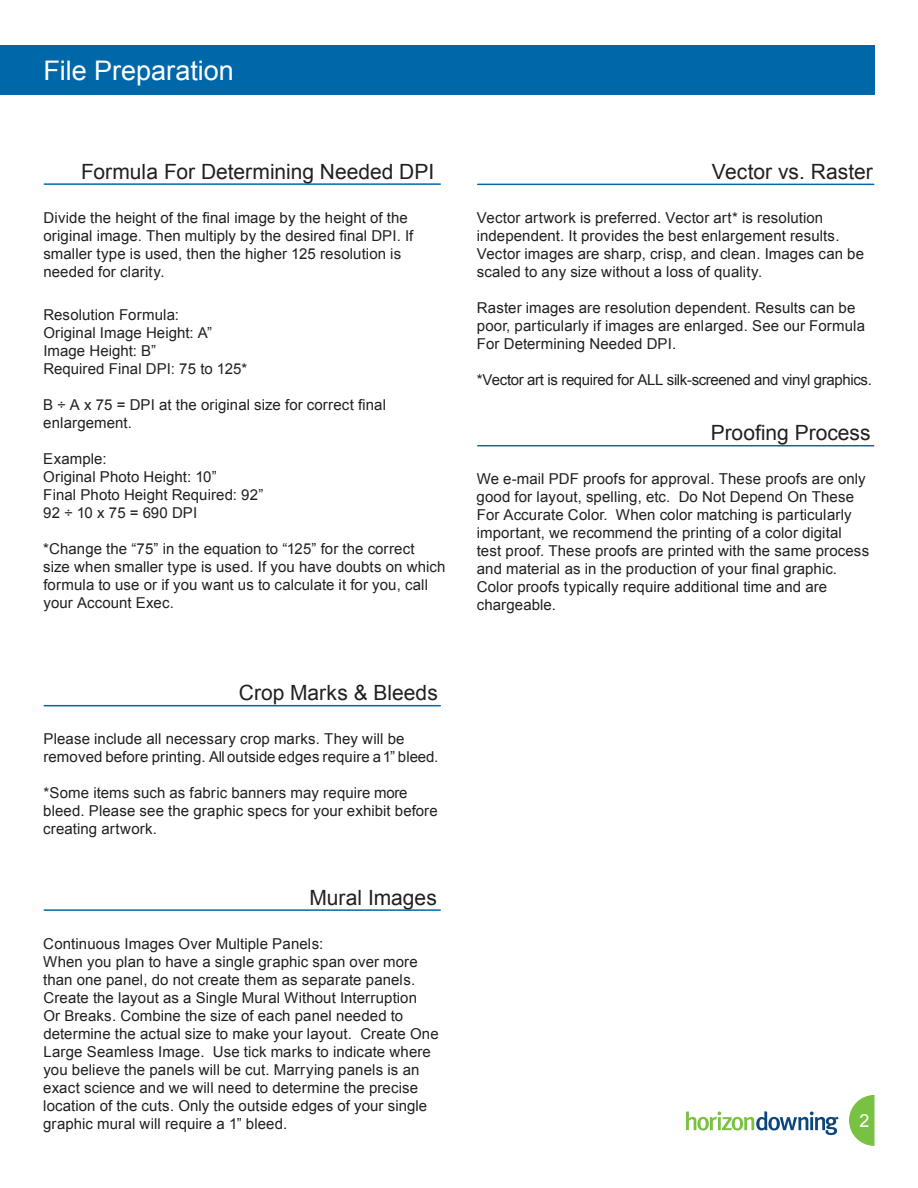
<style>
.page{position:relative;width:918px;height:1188px;background:#fff}
.page>*{position:absolute;margin:0;border:0;box-sizing:border-box;transform-origin:0 0}
.t1{font:27px "Arial";letter-spacing:-.005em;color:#fff}
.t2{font:21px "Arial";color:#231f20}
.t3{font:18px "Arial";color:#fff}
.t4{font:15px/18px "Arial";letter-spacing:.005em;color:#231f20}
.t5{font:15px "Arial";letter-spacing:-.025em;color:#231f20}
</style>
<div class="page">
<svg style="left:849px;top:1095px;width:25px;height:51px"></svg>
<svg style="left:686px;top:1111px;width:153px;height:24px"></svg>
<div style="left:0;top:45px;width:874px;height:49px;background:#0068a9"></div>
<hr style="left:44px;top:183px;width:396px;height:2px;background:#0068a9">
<hr style="left:478px;top:445px;width:396px;height:1px;background:#0068a9">
<hr style="left:478px;top:184px;width:396px;height:1px;background:#0068a9">
<hr style="left:44px;top:705px;width:396px;height:1px;background:#0068a9">
<hr style="left:44px;top:909px;width:396px;height:2px;background:#0068a9">
<h1 class="t1" style="left:44px;top:52px;width:192px">File Preparation</h1>
<h2 class="t2" style="left:81px;top:158px;width:355px">Formula For Determining Needed DPI</h2>
<p class="t4" style="left:43px;top:209px;width:372px">Divide the height of the final image by the height of the original image. Then multiply by the desired final DPI. If smaller type is used, then the higher 125 resolution is needed for clarity.</p>
<p class="t4" style="left:43px;top:306px;width:206px">Resolution Formula:<br>Original Image Height: A”<br>Image Height: B”<br>Required Final DPI: 75 to 125*</p>
<p class="t4" style="left:43px;top:396px;width:344px">B ÷ A x 75 = DPI at the original size for correct final enlargement.</p>
<p class="t4" style="left:43px;top:450px;width:222px">Example:<br>Original Photo Height: 10”<br>Final Photo Height Required: 92”<br>92 ÷ 10 x 75 = 690 DPI</p>
<p class="t4" style="left:43px;top:540px;width:404px">*Change the “75” in the equation to “125” for the correct<br>size when smaller type is used. If you have doubts on which formula to use or if you want us to calculate it for you, call your Account Exec.</p>
<h2 class="t2" style="left:239px;top:679px;width:200px">Crop Marks &amp; Bleeds</h2>
<p class="t4" style="left:43px;top:730px;width:396px">Please include all necessary crop marks. They will be removed before printing. All outside edges require a1” bleed.</p>
<p class="t4" style="left:43px;top:784px;width:396px">*Some items such as fabric banners may require more bleed. Please see the graphic specs for your exhibit before creating artwork.</p>
<h2 class="t2" style="left:310px;top:884px;width:129px">Mural Images</h2>
<p class="t4" style="left:43px;top:935px;width:397px">Continuous Images Over Multiple Panels:<br>When you plan to have a single graphic span over more than one panel, do not create them as separate panels.<br>Create the layout as a Single Mural Without Interruption<br>Or Breaks. Combine the size of each panel needed to determine the actual size to make your layout. Create One Large Seamless Image. Use tick marks to indicate where you believe the panels will be cut. Marrying panels is an exact science and we will need to determine the precise location of the cuts. Only the outside edges of your single graphic mural will require a 1” bleed.</p>
<h2 class="t2" style="left:712px;top:158px;width:163px">Vector vs. Raster</h2>
<p class="t4" style="left:477px;top:209px;width:389px">Vector artwork is preferred. Vector art* is resolution independent. It provides the best enlargement results.<br>Vector images are sharp, crisp, and clean. Images can be scaled to any size without a loss of quality.</p>
<p class="t4" style="left:477px;top:299px;width:390px">Raster images are resolution dependent. Results can be poor, particularly if images are enlarged. See our Formula<br>For Determining Needed DPI.</p>
<p class="t5" style="left:477px;top:370px;width:396px">*Vector art is required for ALL silk-screened and vinyl graphics.</p>
<h2 class="t2" style="left:711px;top:419px;width:162px">Proofing Process</h2>
<p class="t4" style="left:477px;top:470px;width:394px">We e-mail PDF proofs for approval. These proofs are only good for layout, spelling, etc. Do Not Depend On These For Accurate Color. When color matching is particularly important, we recommend the printing of a color digital test proof. These proofs are printed with the same process and material as in the production of your final graphic.<br>Color proofs typically require additional time and are chargeable.</p>
<p class="t3" style="left:859px;top:1109px;width:12px">2</p>
</div>
